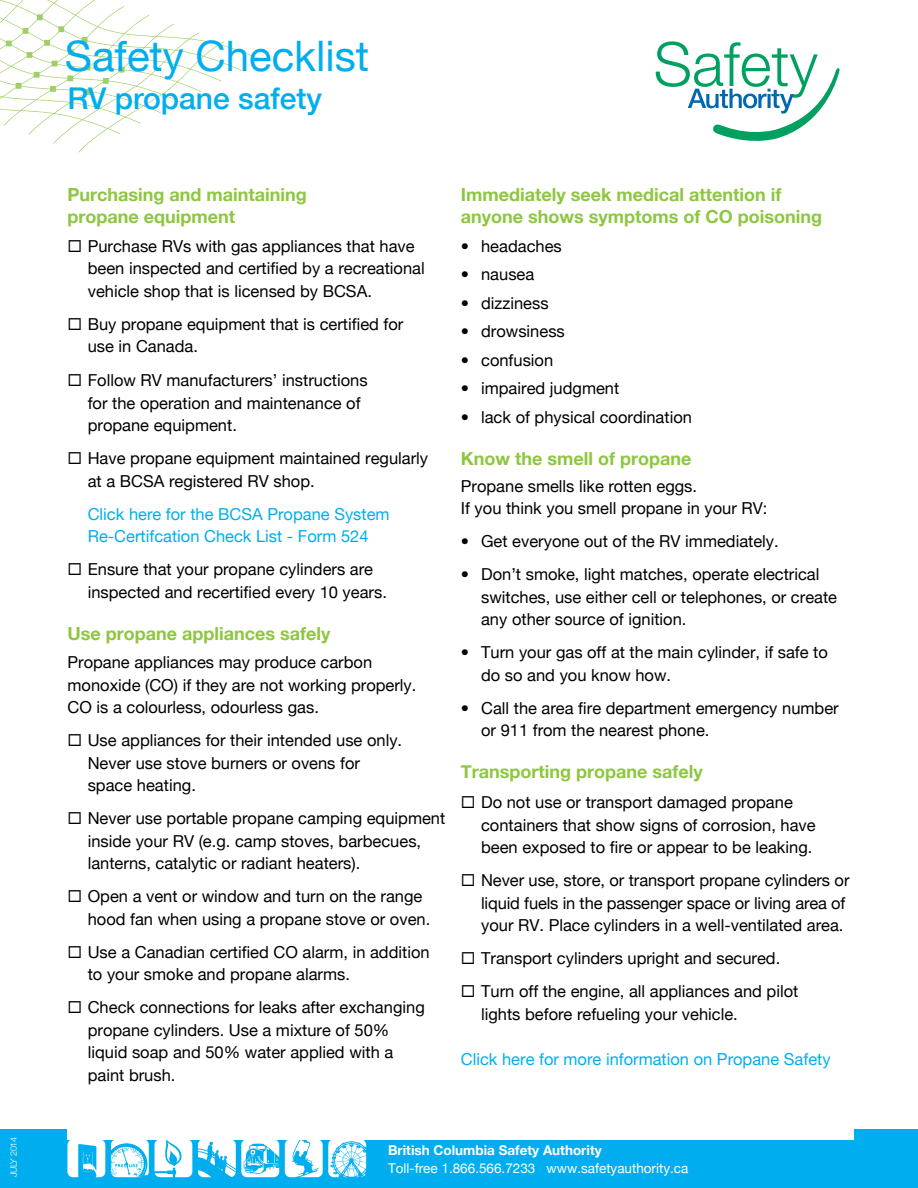
<style>
.page{position:relative;width:918px;height:1188px;background:#fff}
.page>*{position:absolute;margin:0;border:0;box-sizing:border-box;transform-origin:0 0}
.t1{font:42px "Helvetica Neue";color:#00aeef}
.t2{font:500 30px "Helvetica Neue";color:#00aeef}
.t3{font:700 18px "Helvetica Neue";color:#8dc63f}
.t4{font:16.5px/22.5px "Helvetica Neue";color:#000}
.t5{font:16.5px/22.5px "Helvetica Neue";color:#00aeef}
.t6{font:13.5px "Helvetica Neue";color:#fff}
.t7{font:700 13.5px "Helvetica Neue";color:#fff}
.t8{font:300 9px "Helvetica Neue";letter-spacing:-.03em;color:#fff}
</style>
<div class="page">
<div style="left:0;top:1129px;width:918px;height:59px;background:#00aeef"></div>
<svg style="left:0;top:0;width:262px;height:153px"></svg>
<svg style="left:655px;top:41px;width:185px;height:100px"></svg>
<svg style="left:67px;top:1139px;width:38px;height:38px"></svg>
<svg style="left:111px;top:1140px;width:38px;height:38px"></svg>
<svg style="left:155px;top:1140px;width:37px;height:37px"></svg>
<svg style="left:285px;top:1140px;width:82px;height:38px"></svg>
<svg style="left:198px;top:1140px;width:81px;height:37px"></svg>
<div style="left:68px;top:183px;width:786px;height:957px;background:#fff"></div>
<p class="t8" style="left:8px;top:1177px;width:41px;rotate:-90deg">JULY 2014</p>
<p class="t1" style="left:65px;top:31px;width:306px">Safety Checklist</p>
<p class="t2" style="left:68px;top:80px;width:256px">RV propane safety</p>
<p class="t3" style="left:68px;top:183px;width:241px">Purchasing and maintaining</p>
<p class="t3" style="left:68px;top:206px;width:169px">propane equipment</p>
<p class="t4" style="left:68px;top:234px;width:349px">◻ Purchase RVs with gas appliances that have</p>
<p class="t4" style="left:88px;top:257px;width:339px">been inspected and certified by a recreational vehicle shop that is licensed by BCSA.</p>
<p class="t4" style="left:88px;top:312px;width:317px;text-indent:-20px">◻ Buy propane equipment that is certified for use in Canada.</p>
<p class="t4" style="left:88px;top:369px;width:281px;text-indent:-20px">◻ Follow RV manufacturers’ instructions for the operation and maintenance of propane equipment.</p>
<p class="t4" style="left:68px;top:447px;width:362px">◻ Have propane equipment maintained regularly</p>
<p class="t4" style="left:88px;top:469px;width:229px">at a BCSA registered RV shop.</p>
<p class="t5" style="left:88px;top:502px;width:303px">Click here for the BCSA Propane System<br>Re-Certifcation Check List - Form 524</p>
<p class="t4" style="left:68px;top:558px;width:307px">◻ Ensure that your propane cylinders are</p>
<p class="t4" style="left:88px;top:580px;width:301px">inspected and recertified every 10 years.</p>
<p class="t3" style="left:68px;top:622px;width:264px">Use propane appliances safely</p>
<p class="t4" style="left:68px;top:651px;width:306px">Propane appliances may produce carbon</p>
<p class="t4" style="left:68px;top:673px;width:350px">monoxide (CO) if they are not working properly.</p>
<p class="t4" style="left:68px;top:696px;width:253px">CO is a colourless, odourless gas.</p>
<p class="t4" style="left:68px;top:729px;width:336px">◻ Use appliances for their intended use only.</p>
<p class="t4" style="left:88px;top:751px;width:274px">Never use stove burners or ovens for</p>
<p class="t4" style="left:88px;top:774px;width:110px">space heating.</p>
<p class="t4" style="left:88px;top:807px;width:359px;text-indent:-20px">◻ Never use portable propane camping equipment inside your RV (e.g. camp stoves, barbecues, lanterns, catalytic or radiant heaters).</p>
<p class="t4" style="left:68px;top:885px;width:356px">◻ Open a vent or window and turn on the range</p>
<p class="t4" style="left:88px;top:907px;width:344px">hood fan when using a propane stove or oven.</p>
<p class="t4" style="left:68px;top:940px;width:364px">◻ Use a Canadian certified CO alarm, in addition</p>
<p class="t4" style="left:88px;top:963px;width:264px">to your smoke and propane alarms.</p>
<p class="t4" style="left:68px;top:996px;width:359px">◻ Check connections for leaks after exchanging</p>
<p class="t4" style="left:88px;top:1018px;width:303px">propane cylinders. Use a mixture of 50%</p>
<p class="t4" style="left:88px;top:1041px;width:307px">liquid soap and 50% water applied with a</p>
<p class="t4" style="left:88px;top:1063px;width:89px">paint brush.</p>
<p class="t3" style="left:461px;top:183px;width:322px">Immediately seek medical attention if</p>
<p class="t3" style="left:461px;top:206px;width:363px">anyone shows symptoms of CO poisoning</p>
<p class="t4" style="left:461px;top:234px;width:102px">• headaches</p>
<p class="t4" style="left:461px;top:263px;width:75px">• nausea</p>
<p class="t4" style="left:461px;top:291px;width:89px">• dizziness</p>
<p class="t4" style="left:461px;top:320px;width:105px">• drowsiness</p>
<p class="t4" style="left:461px;top:348px;width:94px">• confusion</p>
<p class="t4" style="left:461px;top:377px;width:160px">• impaired judgment</p>
<p class="t4" style="left:461px;top:405px;width:233px">• lack of physical coordination</p>
<p class="t3" style="left:461px;top:447px;width:232px">Know the smell of propane</p>
<p class="t4" style="left:461px;top:474px;width:238px">Propane smells like rotten eggs.</p>
<p class="t4" style="left:461px;top:497px;width:308px">If you think you smell propane in your RV:</p>
<p class="t4" style="left:461px;top:530px;width:319px">• Get everyone out of the RV immediately.</p>
<p class="t4" style="left:461px;top:563px;width:360px">• Don’t smoke, light matches, operate electrical</p>
<p class="t4" style="left:481px;top:585px;width:357px">switches, use either cell or telephones, or create</p>
<p class="t4" style="left:481px;top:608px;width:207px">any other source of ignition.</p>
<p class="t4" style="left:461px;top:641px;width:369px">• Turn your gas off at the main cylinder, if safe to</p>
<p class="t4" style="left:481px;top:663px;width:192px">do so and you know how.</p>
<p class="t4" style="left:461px;top:696px;width:379px">• Call the area fire department emergency number</p>
<p class="t4" style="left:481px;top:719px;width:230px">or 911 from the nearest phone.</p>
<p class="t3" style="left:461px;top:761px;width:243px">Transporting propane safely</p>
<p class="t4" style="left:461px;top:791px;width:334px">◻ Do not use or transport damaged propane</p>
<p class="t4" style="left:481px;top:813px;width:336px">containers that show signs of corrosion, have</p>
<p class="t4" style="left:481px;top:836px;width:333px">been exposed to fire or appear to be leaking.</p>
<p class="t4" style="left:461px;top:869px;width:390px;text-align:right">◻ Never use, store, or transport propane cylinders or liquid fuels in the passenger space or living area of</p>
<p class="t4" style="left:481px;top:914px;width:364px">your RV. Place cylinders in a well-ventilated area.</p>
<p class="t4" style="left:461px;top:947px;width:321px">◻ Transport cylinders upright and secured.</p>
<p class="t4" style="left:461px;top:980px;width:339px">◻ Turn off the engine, all appliances and pilot</p>
<p class="t4" style="left:481px;top:1002px;width:258px">lights before refueling your vehicle.</p>
<p class="t5" style="left:461px;top:1047px;width:371px">Click here for more information on Propane Safety</p>
<p class="t7" style="left:388px;top:1141px;width:215px">British Columbia Safety Authority</p>
<p class="t6" style="left:388px;top:1160px;width:302px">Toll-free 1.866.566.7233 www.safetyauthority.ca</p>
</div>
